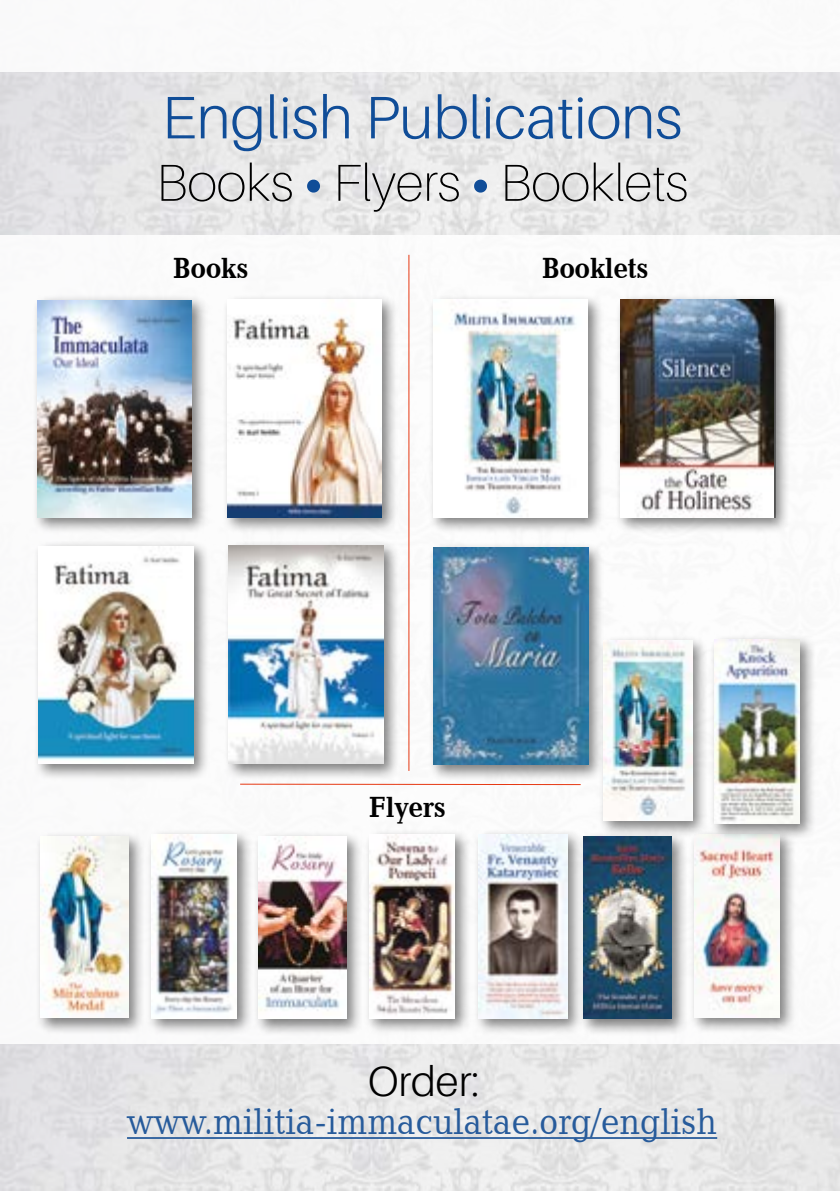
<style>
.page{position:relative;width:840px;height:1191px;background:#fff}
.page>*{position:absolute;margin:0;border:0;box-sizing:border-box;transform-origin:0 0}
.t1{font:300 60px "Aileron";color:#104d98}
.t2{font:100 52px "Aileron";color:#000}
.t3{font:300 42.2px "Aileron";color:#000}
.t4{font:37.8px "Candida BT";color:#275b9b;scale:.9 1}
.t5{font:700 30px "Candida BT";letter-spacing:-.02em;color:#000;scale:.9 1}
.s1{font-family:"Sitka Banner";font-weight:400;color:#104d98}
</style>
<div class="page">
<div style="left:34px;top:541px;width:176px;height:240px;background:#000;opacity:.5"></div>
<img style="left:39px;top:546px;width:154px;height:217px">
<div style="left:224px;top:541px;width:176px;height:240px;background:#000;opacity:.5"></div>
<img style="left:229px;top:546px;width:154px;height:217px">
<div style="left:428px;top:542px;width:176px;height:240px;background:#000;opacity:.5"></div>
<img style="left:433px;top:547px;width:154px;height:217px">
<div style="left:253px;top:831px;width:110px;height:204px;background:#000;opacity:.5"></div>
<img style="left:258px;top:836px;width:88px;height:183px">
<div style="left:364px;top:830px;width:106px;height:206px;background:#000;opacity:.5"></div>
<img style="left:369px;top:834px;width:85px;height:184px">
<div style="left:473px;top:830px;width:110px;height:206px;background:#000;opacity:.5"></div>
<img style="left:478px;top:834px;width:89px;height:185px">
<div style="left:36px;top:831px;width:110px;height:204px;background:#000;opacity:.5"></div>
<img style="left:41px;top:836px;width:88px;height:181px">
<div style="left:146px;top:830px;width:106px;height:206px;background:#000;opacity:.5"></div>
<img style="left:151px;top:834px;width:85px;height:185px">
<div style="left:578px;top:831px;width:110px;height:204px;background:#000;opacity:.5"></div>
<img style="left:583px;top:836px;width:88px;height:183px">
<div style="left:688px;top:830px;width:106px;height:204px;background:#000;opacity:.5"></div>
<img style="left:693px;top:834px;width:86px;height:183px">
<img style="left:1px;top:1044px;width:838px;height:147px">
<hr style="left:127px;top:1137px;width:589px;height:1px;background:#275b9b">
<div style="left:598px;top:635px;width:110px;height:202px;background:#000;opacity:.5"></div>
<img style="left:603px;top:640px;width:88px;height:180px">
<div style="left:709px;top:634px;width:106px;height:206px;background:#000;opacity:.5"></div>
<img style="left:714px;top:639px;width:85px;height:184px">
<hr style="left:408px;top:255px;width:1px;height:516px;background:#e63812">
<hr style="left:240px;top:784px;width:340px;height:1px;background:#e63812">
<div style="left:32px;top:295px;width:176px;height:240px;background:#000;opacity:.5"></div>
<img style="left:37px;top:300px;width:155px;height:217px">
<div style="left:222px;top:295px;width:176px;height:240px;background:#000;opacity:.5"></div>
<img style="left:227px;top:300px;width:155px;height:217px">
<div style="left:428px;top:294px;width:176px;height:240px;background:#000;opacity:.5"></div>
<img style="left:433px;top:300px;width:154px;height:217px">
<div style="left:615px;top:294px;width:174px;height:240px;background:#000;opacity:.5"></div>
<img style="left:620px;top:300px;width:153px;height:217px">
<h1 class="t1" style="left:162px;top:85px;width:521px">English Publications</h1>
<h2 class="t2" style="left:156px;top:154px;width:533px">Books <span class="s1">•</span> Flyers <span class="s1">•</span> Booklets</h2>
<p class="t5" style="left:172px;top:249px;width:86px">Books</p>
<p class="t5" style="left:541px;top:249px;width:121px">Booklets</p>
<p class="t5" style="left:368px;top:788px;width:88px">Flyers</p>
<p class="t3" style="left:367px;top:1058px;width:113px">Order:</p>
<p class="t4" style="left:127px;top:1097px;width:657px">www.militia-immaculatae.org/english</p>
</div>
